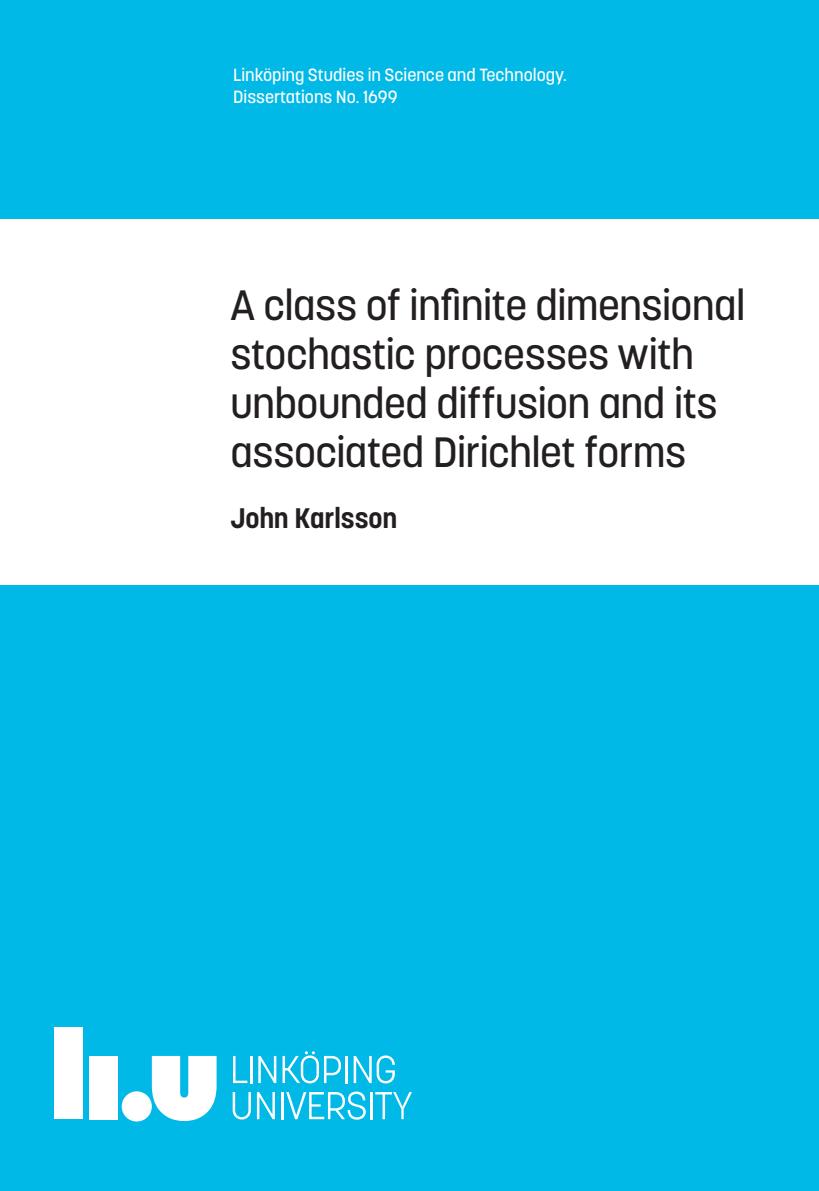
<style>
.page{position:relative;width:819px;height:1191px;background:#fff}
.page>*{position:absolute;margin:0;border:0;box-sizing:border-box;transform-origin:0 0}
.t1{font:500 42px/49px "Korolev Li U";letter-spacing:-.015em;color:#231f20}
.t2{font:700 28px "Korolev Li U";letter-spacing:-.01em;color:#231f20}
.t3{font:500 17.5px/22.8px "Korolev Li U";color:#fff}
</style>
<div class="page">
<div style="left:0;top:0;width:819px;height:218px;background:#00b9e7"></div>
<div style="left:0;top:585px;width:819px;height:606px;background:#00b9e7"></div>
<div style="left:90px;top:1056px;width:28px;height:63px;background:#fff"></div>
<div style="left:55px;top:1027px;width:28px;height:92px;background:#fff"></div>
<div style="left:122px;top:1091px;width:30px;height:30px;background:#fff;border-radius:50%"></div>
<svg style="left:152px;top:1056px;width:64px;height:65px"></svg>
<svg style="left:258px;top:1056px;width:18px;height:27px"></svg>
<svg style="left:233px;top:1056px;width:14px;height:27px"></svg>
<hr style="left:250px;top:1056px;width:3px;height:27px;background:#fff">
<hr style="left:345px;top:1056px;width:3px;height:27px;background:#fff">
<svg style="left:353px;top:1055px;width:42px;height:28px"></svg>
<svg style="left:282px;top:1051px;width:59px;height:32px"></svg>
<svg style="left:257px;top:1092px;width:18px;height:27px"></svg>
<svg style="left:233px;top:1092px;width:18px;height:27px"></svg>
<hr style="left:281px;top:1092px;width:2px;height:27px;background:#fff">
<hr style="left:370px;top:1092px;width:3px;height:27px;background:#fff">
<svg style="left:286px;top:1091px;width:80px;height:28px"></svg>
<svg style="left:375px;top:1092px;width:37px;height:27px"></svg>
<p class="t3" style="left:233px;top:63px;width:335px">Linköping Studies in Science and Technology.<br>Dissertations No. 1699</p>
<p class="t1" style="left:230px;top:280px;width:516px">A class of infinite dimensional stochastic processes with unbounded diffusion and its associated Dirichlet forms</p>
<p class="t2" style="left:230px;top:499px;width:168px">John Karlsson</p>
</div>
